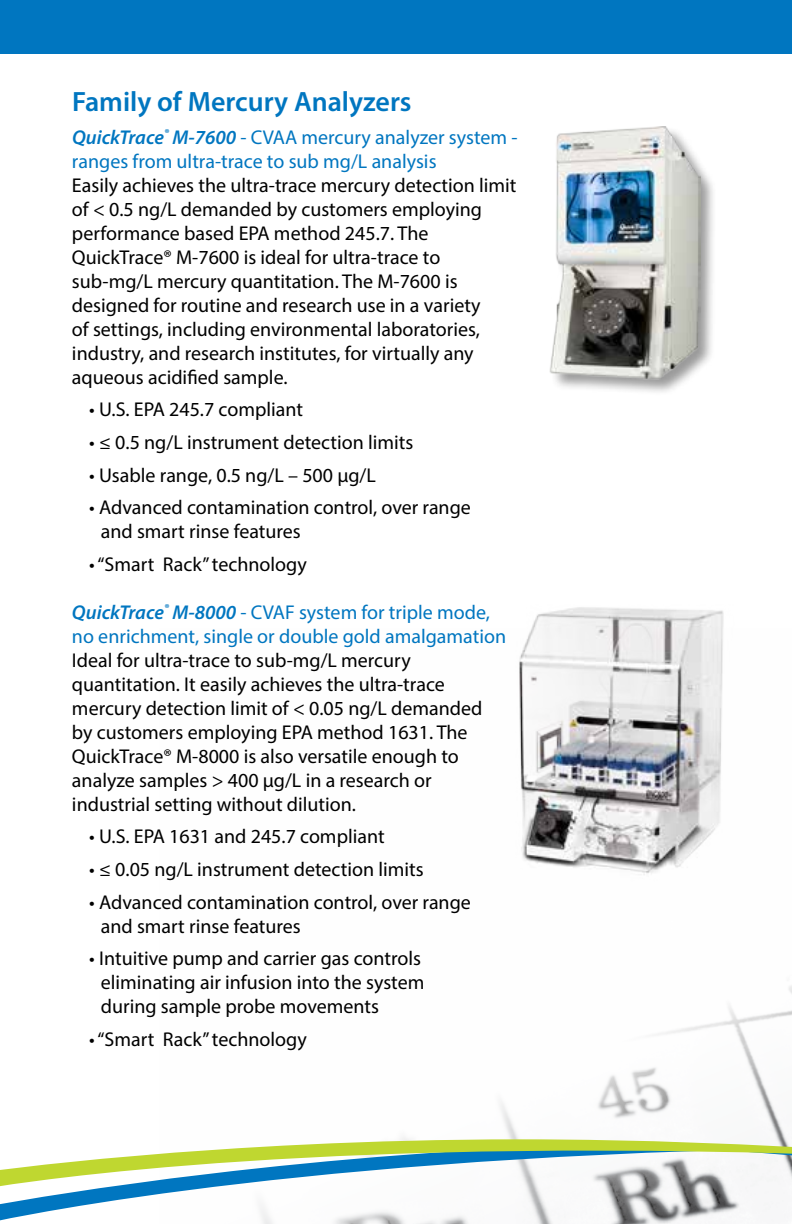
<style>
.page{position:relative;width:792px;height:1224px;background:#fff}
.page>*{position:absolute;margin:0;border:0;box-sizing:border-box;transform-origin:0 0}
.t1{font:600 28px "Myriad Pro";color:#0076c0}
.t2{font:20px/24px "Myriad Pro";color:#000}
.t3{font:20px/24px "Myriad Pro";color:#0076c0}
.s1{font-weight:600;font-style:italic}
</style>
<div class="page">
<img style="left:500px;top:986px;width:292px;height:149px">
<svg style="left:0;top:1135px;width:786px;height:89px"></svg>
<svg style="left:0;top:1138px;width:792px;height:51px"></svg>
<div style="left:0;top:0;width:792px;height:54px;background:#0076c0"></div>
<div style="left:551px;top:127px;width:166px;height:269px;background:#000;opacity:.4"></div>
<img style="left:549px;top:127px;width:152px;height:258px">
<img style="left:519px;top:607px;width:205px;height:268px">
<h1 class="t1" style="left:72px;top:84px;width:341px">Family of Mercury Analyzers</h1>
<p class="t3" style="left:72px;top:125px;width:447px"><span class="s1">QuickTrace</span><sup>®</sup> <span class="s1">M-7600</span> - CVAA mercury analyzer system - ranges from ultra-trace to sub mg/L analysis</p>
<p class="t2" style="left:72px;top:173px;width:446px">Easily achieves the ultra-trace mercury detection limit of &lt; 0.5 ng/L demanded by customers employing performance based EPA method 245.7. The QuickTrace® M-7600 is ideal for ultra-trace to sub-mg/L mercury quantitation. The M-7600 is designed for routine and research use in a variety<br>of settings, including environmental laboratories, industry, and research institutes, for virtually any aqueous acidified sample.</p>
<p class="t2" style="left:89px;top:397px;width:215px">• U.S. EPA 245.7 compliant</p>
<p class="t2" style="left:89px;top:430px;width:326px">• ≤ 0.5 ng/L instrument detection limits</p>
<p class="t2" style="left:89px;top:463px;width:288px">• Usable range, 0.5 ng/L – 500 µg/L</p>
<p class="t2" style="left:101px;top:495px;width:372px;text-indent:-12px">• Advanced contamination control, over range and smart rinse features</p>
<p class="t2" style="left:89px;top:552px;width:219px">• “Smart Rack” technology</p>
<p class="t3" style="left:72px;top:600px;width:436px"><span class="s1">QuickTrace</span><sup>®</sup> <span class="s1">M-8000</span> - CVAF system for triple mode, no enrichment, single or double gold amalgamation</p>
<p class="t2" style="left:72px;top:648px;width:412px">Ideal for ultra-trace to sub-mg/L mercury quantitation. It easily achieves the ultra-trace mercury detection limit of &lt; 0.05 ng/L demanded by customers employing EPA method 1631. The QuickTrace® M-8000 is also versatile enough to analyze samples &gt; 400 µg/L in a research or industrial setting without dilution.</p>
<p class="t2" style="left:89px;top:824px;width:297px">• U.S. EPA 1631 and 245.7 compliant</p>
<p class="t2" style="left:89px;top:857px;width:336px">• ≤ 0.05 ng/L instrument detection limits</p>
<p class="t2" style="left:101px;top:890px;width:372px;text-indent:-12px">• Advanced contamination control, over range and smart rinse features</p>
<p class="t2" style="left:101px;top:946px;width:325px;text-indent:-12px">• Intuitive pump and carrier gas controls eliminating air infusion into the system during sample probe movements</p>
<p class="t2" style="left:89px;top:1027px;width:219px">• “Smart Rack” technology</p>
</div>
